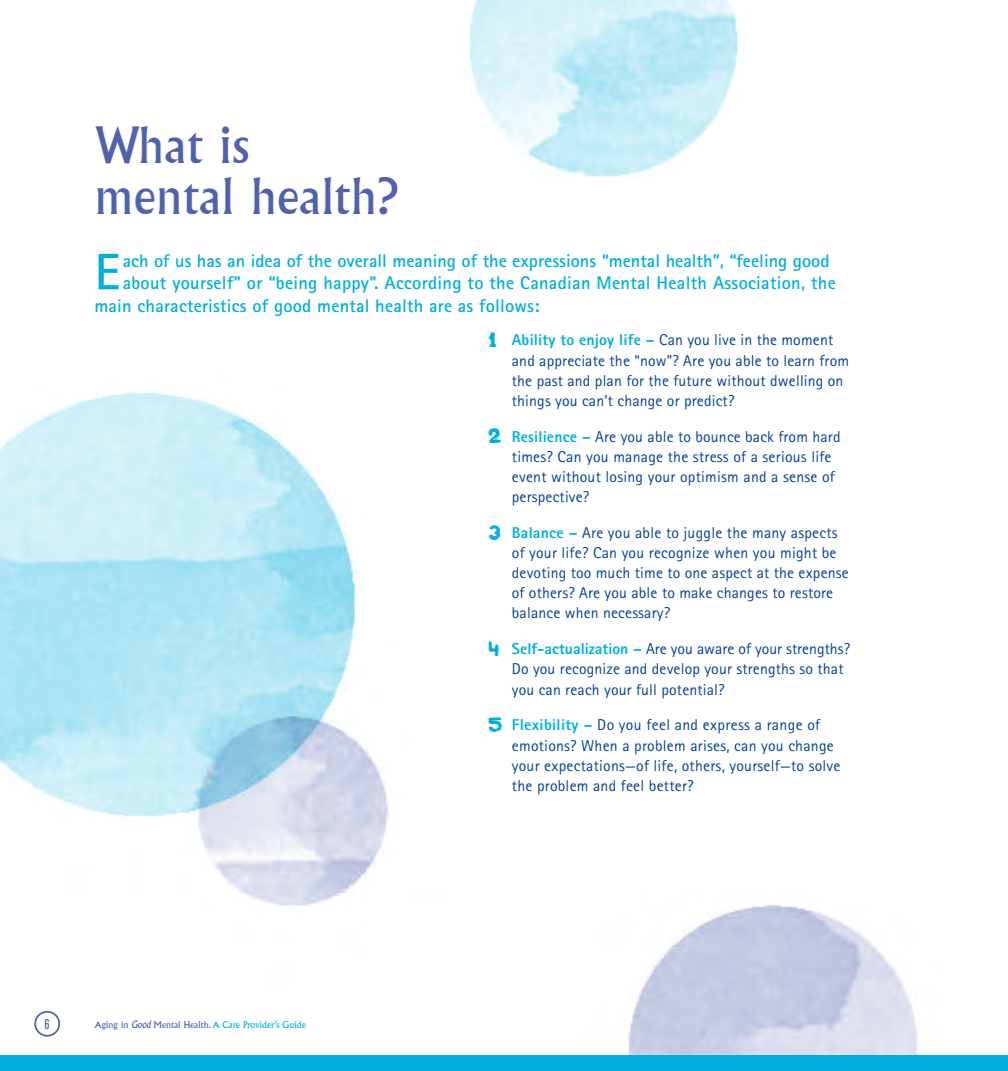
<style>
.page{position:relative;width:1008px;height:1071px;background:#fff}
.page>*{position:absolute;margin:0;border:0;box-sizing:border-box;transform-origin:0 0}
.t1{font:700 51.27px "Rotis Sans Serif";color:#00afdb}
.t2{font:49px/50.8px "Albertus";color:#5261ac}
.t3{font:700 18.38px "Rotis Sans Serif";letter-spacing:.01em;color:#00afdb}
.t4{font:15.75px/20.1px "Rotis Sans Serif";letter-spacing:.01em;color:#004294}
.t5{font:500 condensed 14px "Akzidenz Grotesk BE";color:#5261ac}
.t6{font:9.1px "Albertus";color:#5261ac}
.s1{font-style:italic;font-size:10.15px}
.s2{color:#00afdb}
.s3{font-family:"Plakkaat";font-size:21px;color:#00afdb}
.s4{font-weight:800;color:#00afdb}
</style>
<div class="page">
<img style="left:0;top:0;width:918px;height:1055px">
<div style="left:35px;top:1012px;width:24px;height:24px;background:#fff;border-radius:50%"></div>
<div style="left:34px;top:1011px;width:26px;height:26px;border:2px solid #5261ac;border-radius:50%"></div>
<div style="left:0;top:1055px;width:1008px;height:16px;background:#00afdb"></div>
<h2 class="t2" style="left:94px;top:120px;width:305px">What is mental health?</h2>
<h1 class="t1" style="left:94px;top:239px;width:27px">E</h1>
<p class="t3" style="left:123px;top:249px;width:708px">ach of us has an idea of the overall meaning of the expressions “mental health”, “feeling good</p>
<p class="t3" style="left:123px;top:271px;width:715px">about yourself” or “being happy”. According to the Canadian Mental Health Association, the</p>
<p class="t3" style="left:94px;top:294px;width:447px">main characteristics of good mental health are as follows:</p>
<p class="t5" style="left:44px;top:1016px;width:6px">6</p>
<p class="t6" style="left:94px;top:1019px;width:213px">Aging in <span class="s1">Good</span> Mental Health. <span class="s2">A Care Provider’s Guide</span></p>
<p class="t4" style="left:512px;top:330px;width:339px;text-indent:-24px"><span class="s3">1</span> <span class="s4">Ability to enjoy life –</span> Can you live in the moment and appreciate the “now”? Are you able to learn from the past and plan for the future without dwelling on things you can’t change or predict?</p>
<p class="t4" style="left:512px;top:426px;width:330px;text-indent:-24px"><span class="s3">2</span> <span class="s4">Resilience –</span> Are you able to bounce back from hard times? Can you manage the stress of a serious life event without losing your optimism and a sense of perspective?</p>
<p class="t4" style="left:512px;top:522px;width:338px;text-indent:-24px"><span class="s3">3</span> <span class="s4">Balance –</span> Are you able to juggle the many aspects of your life? Can you recognize when you might be devoting too much time to one aspect at the expense of others? Are you able to make changes to restore balance when necessary?</p>
<p class="t4" style="left:512px;top:639px;width:340px;text-indent:-24px"><span class="s3">4</span> <span class="s4">Self-actualization –</span> Are you aware of your strengths?<br>Do you recognize and develop your strengths so that you can reach your full potential?</p>
<p class="t4" style="left:512px;top:715px;width:330px;text-indent:-24px"><span class="s3">5</span> <span class="s4">Flexibility –</span> Do you feel and express a range of emotions? When a problem arises, can you change your expectations—of life, others, yourself—to solve the problem and feel better?</p>
</div>
